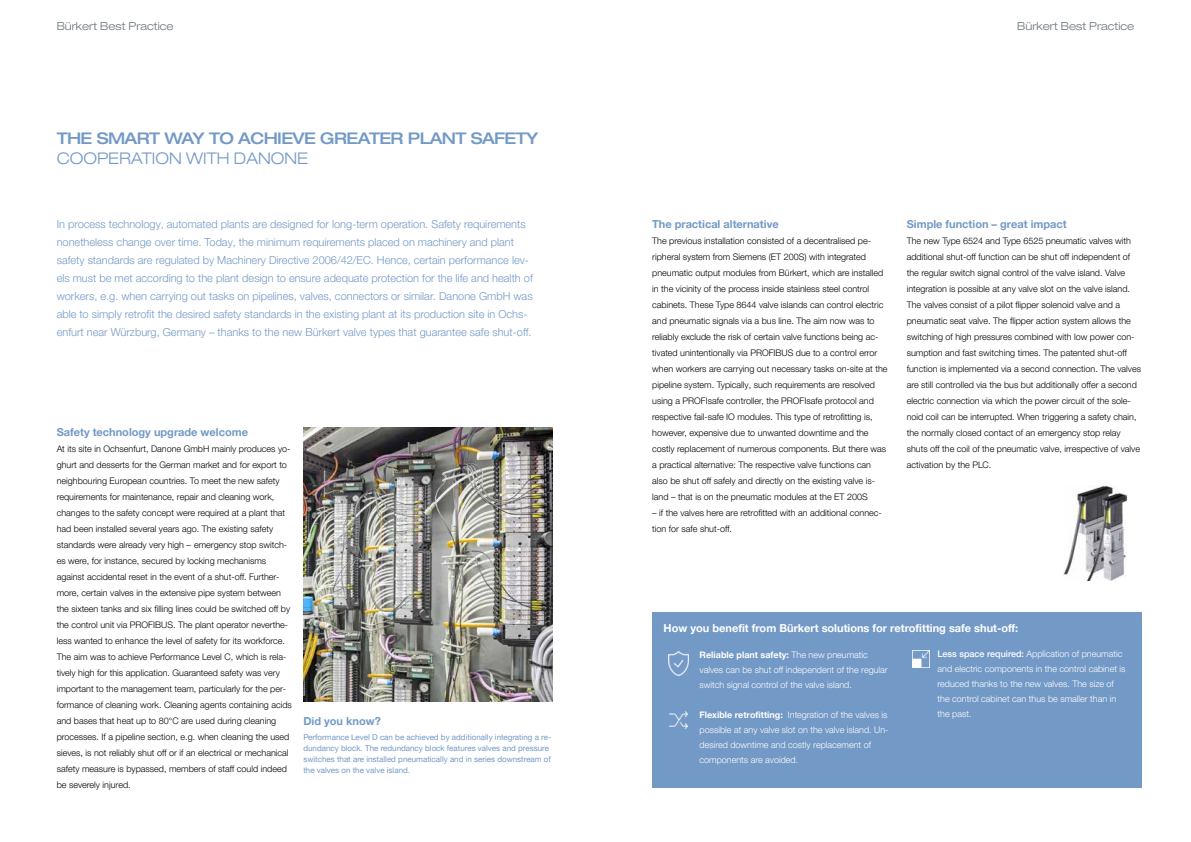
<style>
.page{position:relative;width:1191px;height:842px;background:#fff}
.page>*{position:absolute;margin:0;border:0;box-sizing:border-box;transform-origin:0 0}
.t1{font:500 expanded 16px "Helvetica Neue LTW1 G";letter-spacing:-.04em;color:#7399c6}
.t2{font:300 expanded 16px "Helvetica Neue LTW1 G";color:#7399c6}
.t3{font:300 11px/18px "Helvetica Neue LTW1 G";color:#7399c6}
.t4{font:700 11px "Helvetica Neue LTW1 G";color:#7399c6}
.t5{font:700 11px "Helvetica Neue LTW1 G";color:#fff}
.t6{font:300 expanded 11px "Helvetica Neue LTW1 G";color:#6a757c}
.t7{font:300 9px/16px "Helvetica Neue LTW1 G";color:#000}
.t8{font:300 9px/15px "Helvetica Neue LTW1 G";color:#fff}
.t9{font:8px/11px "Helvetica Neue LTW1 G";color:#7399c6}
.s1{font-weight:700}
.s2{font-weight:500}
</style>
<div class="page">
<div style="left:652px;top:613px;width:490px;height:175px;background:#7399c6"></div>
<img style="left:912px;top:651px;width:17px;height:17px">
<img style="left:303px;top:427px;width:250px;height:275px">
<img style="left:668px;top:651px;width:20px;height:25px">
<img style="left:669px;top:711px;width:18px;height:17px">
<img style="left:1064px;top:485px;width:62px;height:95px">
<p class="t6" style="left:57px;top:19px;width:118px">Bürkert Best Practice</p>
<h1 class="t1" style="left:57px;top:128px;width:483px">THE SMART WAY TO ACHIEVE GREATER PLANT SAFETY</h1>
<h1 class="t2" style="left:57px;top:148px;width:253px">COOPERATION WITH DANONE</h1>
<p class="t3" style="left:57px;top:215px;width:477px">In process technology, automated plants are designed for long-term operation. Safety requirements nonetheless change over time. Today, the minimum requirements placed on machinery and plant safety standards are regulated by Machinery Directive 2006/42/EC. Hence, certain performance lev&shy;els must be met according to the plant design to ensure adequate protection for the life and health of workers, e.g. when carrying out tasks on pipelines, valves, connectors or similar. Danone GmbH was able to simply retrofit the desired safety standards in the existing plant at its production site in Ochs&shy;enfurt near Würzburg, Germany – thanks to the new Bürkert valve types that guarantee safe shut-off.</p>
<p class="t4" style="left:57px;top:425px;width:193px">Safety technology upgrade welcome</p>
<p class="t7" style="left:57px;top:441px;width:237px">At its site in Ochsenfurt, Danone GmbH mainly produces yo&shy;ghurt and desserts for the German market and for export to neighbouring European countries. To meet the new safety requirements for maintenance, repair and cleaning work, changes to the safety concept were required at a plant that had been installed several years ago. The existing safety standards were already very high – emergency stop switch&shy;es were, for instance, secured by locking mechanisms against accidental reset in the event of a shut-off. Further&shy;more, certain valves in the extensive pipe system between the sixteen tanks and six filling lines could be switched off by the control unit via PROFIBUS. The plant operator neverthe&shy;less wanted to enhance the level of safety for its workforce.<br>The aim was to achieve Performance Level C, which is rela&shy;tively high for this application. Guaranteed safety was very important to the management team, particularly for the per&shy;formance of cleaning work. Cleaning agents containing acids and bases that heat up to 80°C are used during cleaning processes. If a pipeline section, e.g. when cleaning the used sieves, is not reliably shut off or if an electrical or mechanical safety measure is bypassed, members of staff could indeed be severely injured.</p>
<p class="t4" style="left:303px;top:714px;width:79px">Did you know?</p>
<p class="t9" style="left:303px;top:732px;width:249px">Performance Level D can be achieved by additionally integrating a re&shy;dundancy block. The redundancy block features valves and pressure switches that are installed pneumatically and in series downstream of the valves on the valve island.</p>
<p class="t6" style="left:1017px;top:19px;width:118px">Bürkert Best Practice</p>
<p class="t4" style="left:652px;top:217px;width:128px">The practical alternative</p>
<p class="t7" style="left:652px;top:233px;width:237px">The previous installation consisted of a decentralised pe&shy;ripheral system from Siemens (ET 200S) with integrated pneumatic output modules from Bürkert, which are installed in the vicinity of the process inside stainless steel control cabinets. These Type 8644 valve islands can control electric and pneumatic signals via a bus line. The aim now was to reliably exclude the risk of certain valve functions being ac&shy;tivated unintentionally via PROFIBUS due to a control error when workers are carrying out necessary tasks on-site at the pipeline system. Typically, such requirements are resolved using a PROFIsafe controller, the PROFIsafe protocol and respective fail-safe IO modules. This type of retrofitting is, however, expensive due to unwanted downtime and the costly replacement of numerous components. But there was a practical alternative: The respective valve functions can also be shut off safely and directly on the existing valve is&shy;land – that is on the pneumatic modules at the ET 200S</p>
<p class="t7" style="left:652px;top:505px;width:231px">– if the valves here are retrofitted with an additional connec&shy;tion for safe shut-off.</p>
<p class="t4" style="left:906px;top:217px;width:161px">Simple function – great impact</p>
<p class="t7" style="left:906px;top:233px;width:236px">The new Type 6524 and Type 6525 pneumatic valves with additional shut-off function can be shut off independent of the regular switch signal control of the valve island. Valve integration is possible at any valve slot on the valve island.<br>The valves consist of a pilot flipper solenoid valve and a pneumatic seat valve. The flipper action system allows the switching of high pressures combined with low power con&shy;sumption and fast switching times. The patented shut-off function is implemented via a second connection. The valves are still controlled via the bus but additionally offer a second electric connection via which the power circuit of the sole&shy;noid coil can be interrupted. When triggering a safety chain, the normally closed contact of an emergency stop relay shuts off the coil of the pneumatic valve, irrespective of valve activation by the PLC.</p>
<p class="t5" style="left:663px;top:621px;width:356px">How you benefit from Bürkert solutions for retrofitting safe shut-off:</p>
<p class="t8" style="left:699px;top:647px;width:190px"><span class="s1">Reliable plant safety:</span> The new pneumatic valves can be shut off independent of the regular switch signal control of the valve island.</p>
<p class="t8" style="left:699px;top:707px;width:191px"><span class="s1">Flexible retrofitting:</span> Integration of the valves is possible at any valve slot on the valve island. Un&shy;desired downtime and costly replacement of components are avoided.</p>
<p class="t8" style="left:937px;top:646px;width:189px"><span class="s2">Less space required:</span> Application of pneumatic and electric components in the control cabinet is reduced thanks to the new valves. The size of the control cabinet can thus be smaller than in the past.</p>
</div>
